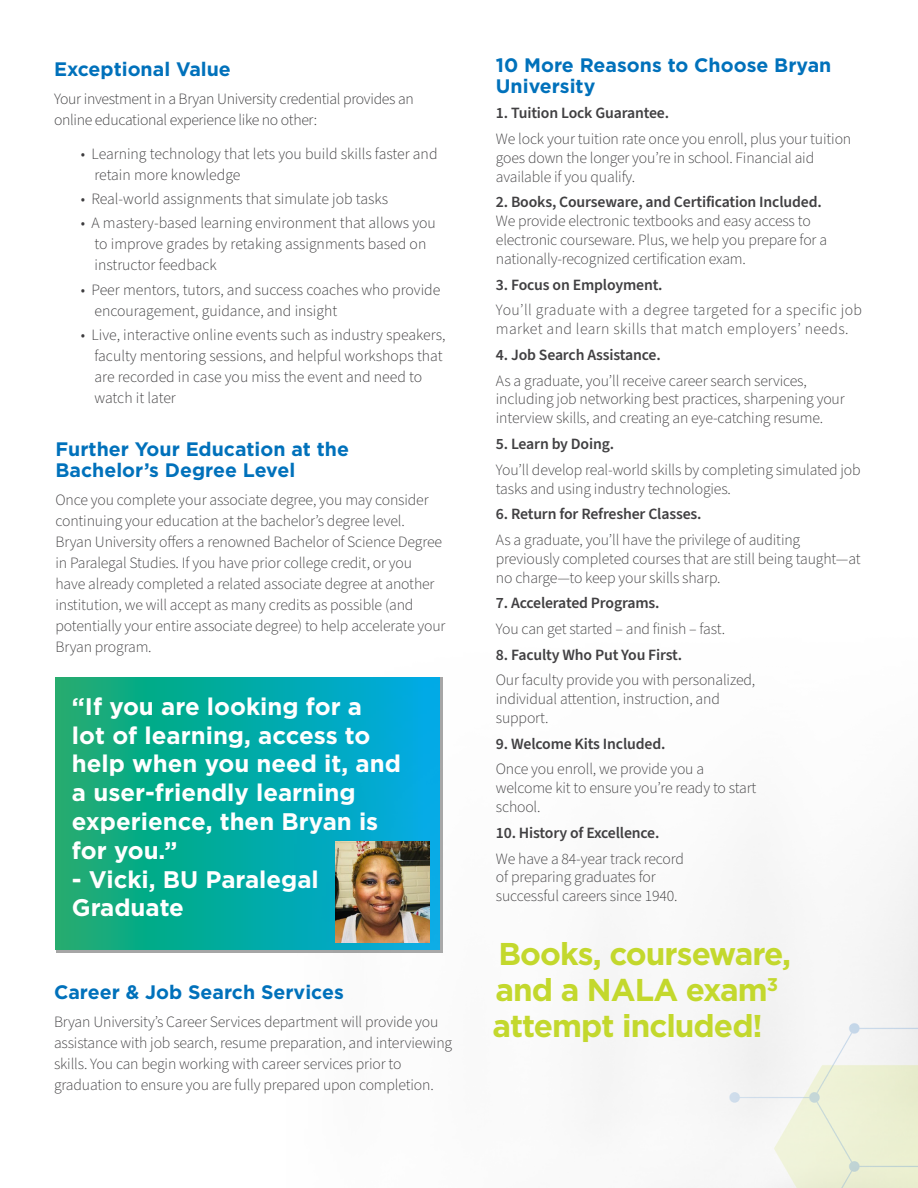
<style>
.page{position:relative;width:918px;height:1188px;background:#fff}
.page>*{position:absolute;margin:0;border:0;box-sizing:border-box;transform-origin:0 0}
.t1{font:700 31.5px/36px "Gotham";letter-spacing:-.03em;color:#c3d82d}
.t2{font:700 24px/28.8px "Gotham";color:#fff}
.t3{font:700 19.5px/21px "Gotham";color:#0071bb}
.t4{font:300 15.75px/18.9px "Source Sans Pro";letter-spacing:-.01em;color:#414042}
.t5{font:300 15.75px/21px "Source Sans Pro";color:#3d3c3e}
.t6{font:600 15.75px "Source Sans Pro";letter-spacing:-.01em;color:#414042}
.t7{font:300 15.75px/18.9px "Source Sans Pro";letter-spacing:.025em;color:#414042}
.t8{font:300 15.75px/21px "Source Sans Pro";letter-spacing:-.02em;color:#3d3c3e}
</style>
<div class="page">
<svg style="left:56px;top:677px;width:230px;height:273px;background:#09aa8e"></svg>
<img style="left:286px;top:677px;width:632px;height:511px">
<p class="t3" style="left:54px;top:58px;width:178px">Exceptional Value</p>
<p class="t8" style="left:54px;top:88px;width:361px">Your investment in a Bryan University credential provides an online educational experience like no other:</p>
<p class="t5" style="left:94px;top:144px;width:345px;text-indent:-13px">• Learning technology that lets you build skills faster and retain more knowledge</p>
<p class="t5" style="left:81px;top:189px;width:309px">• Real-world assignments that simulate job tasks</p>
<p class="t5" style="left:94px;top:213px;width:343px;text-indent:-13px">• A mastery-based learning environment that allows you to improve grades by retaking assignments based on instructor feedback</p>
<p class="t5" style="left:94px;top:279px;width:347px;text-indent:-13px">• Peer mentors, tutors, and success coaches who provide encouragement, guidance, and insight</p>
<p class="t5" style="left:94px;top:324px;width:352px;text-indent:-13px">• Live, interactive online events such as industry speakers, faculty mentoring sessions, and helpful workshops that are recorded in case you miss the event and need to watch it later</p>
<p class="t3" style="left:56px;top:439px;width:295px">Further Your Education at the<br>Bachelor’s Degree Level</p>
<p class="t4" style="left:56px;top:490px;width:391px;line-height:21px">Once you complete your associate degree, you may consider continuing your education at the bachelor’s degree level.<br>Bryan University ofers a renowned Bachelor of Science Degree in Paralegal Studies. If you have prior college credit, or you have already completed a related associate degree at another institution, we will accept as many credits as possible (and potentially your entire associate degree) to help accelerate your Bryan program.</p>
<h2 class="t2" style="left:72px;top:692px;width:330px">“If you are looking for a lot of learning, access to help when you need it, and a user-friendly learning experience, then Bryan is</h2>
<h2 class="t2" style="left:72px;top:864px;width:248px">- Vicki, BU Paralegal</h2>
<h2 class="t2" style="left:72px;top:836px;width:107px">for you.”</h2>
<h2 class="t2" style="left:72px;top:893px;width:114px">Graduate</h2>
<p class="t3" style="left:54px;top:982px;width:291px">Career &amp; Job Search Services</p>
<p class="t4" style="left:54px;top:1012px;width:400px;line-height:21px">Bryan University’s Career Services department will provide you assistance with job search, resume preparation, and interviewing skills. You can begin working with career services prior to graduation to ensure you are fully prepared upon completion.</p>
<p class="t3" style="left:496px;top:54px;width:337px">10 More Reasons to Choose Bryan<br>University</p>
<p class="t6" style="left:496px;top:102px;width:175px">1. Tuition Lock Guarantee.</p>
<p class="t4" style="left:496px;top:130px;width:357px">We lock your tuition rate once you enroll, plus your tuition goes down the longer you’re in school. Financial aid available if you qualify.</p>
<p class="t6" style="left:496px;top:192px;width:327px">2. Books, Courseware, and Certification Included.</p>
<p class="t4" style="left:496px;top:212px;width:333px">We provide electronic textbooks and easy access to electronic courseware. Plus, we help you prepare for a nationally-recognized certification exam.</p>
<p class="t6" style="left:496px;top:274px;width:168px">3. Focus on Employment.</p>
<p class="t7" style="left:496px;top:301px;width:368px">You’ll graduate with a degree targeted for a specific job market and learn skills that match employers’ needs.</p>
<p class="t6" style="left:496px;top:344px;width:166px">4. Job Search Assistance.</p>
<p class="t4" style="left:496px;top:371px;width:350px">As a graduate, you’ll receive career search services, including job networking best practices, sharpening your interview skills, and creating an eye-catching resume.</p>
<p class="t6" style="left:496px;top:433px;width:120px">5. Learn by Doing.</p>
<p class="t4" style="left:496px;top:460px;width:366px">You’ll develop real-world skills by completing simulated job tasks and using industry technologies.</p>
<p class="t6" style="left:496px;top:503px;width:207px">6. Return for Refresher Classes.</p>
<p class="t4" style="left:496px;top:531px;width:366px">As a graduate, you’ll have the privilege of auditing previously completed courses that are still being taught—at no charge—to keep your skills sharp.</p>
<p class="t6" style="left:496px;top:593px;width:165px">7. Accelerated Programs.</p>
<p class="t4" style="left:496px;top:620px;width:231px">You can get started – and finish – fast.</p>
<p class="t6" style="left:496px;top:644px;width:188px">8. Faculty Who Put You First.</p>
<p class="t4" style="left:496px;top:671px;width:261px">Our faculty provide you with personalized, individual attention, instruction, and support.</p>
<p class="t6" style="left:496px;top:733px;width:171px">9. Welcome Kits Included.</p>
<p class="t4" style="left:496px;top:760px;width:262px">Once you enroll, we provide you a welcome kit to ensure you’re ready to start school.</p>
<p class="t6" style="left:496px;top:822px;width:165px">10. History of Excellence.</p>
<p class="t4" style="left:496px;top:849px;width:190px">We have a 84-year track record of preparing graduates for successful careers since 1940.</p>
<h1 class="t1" style="left:492px;top:936px;width:300px">Books, courseware, and a NALA exam<sup>3 </sup>attempt included!</h1>
</div>
